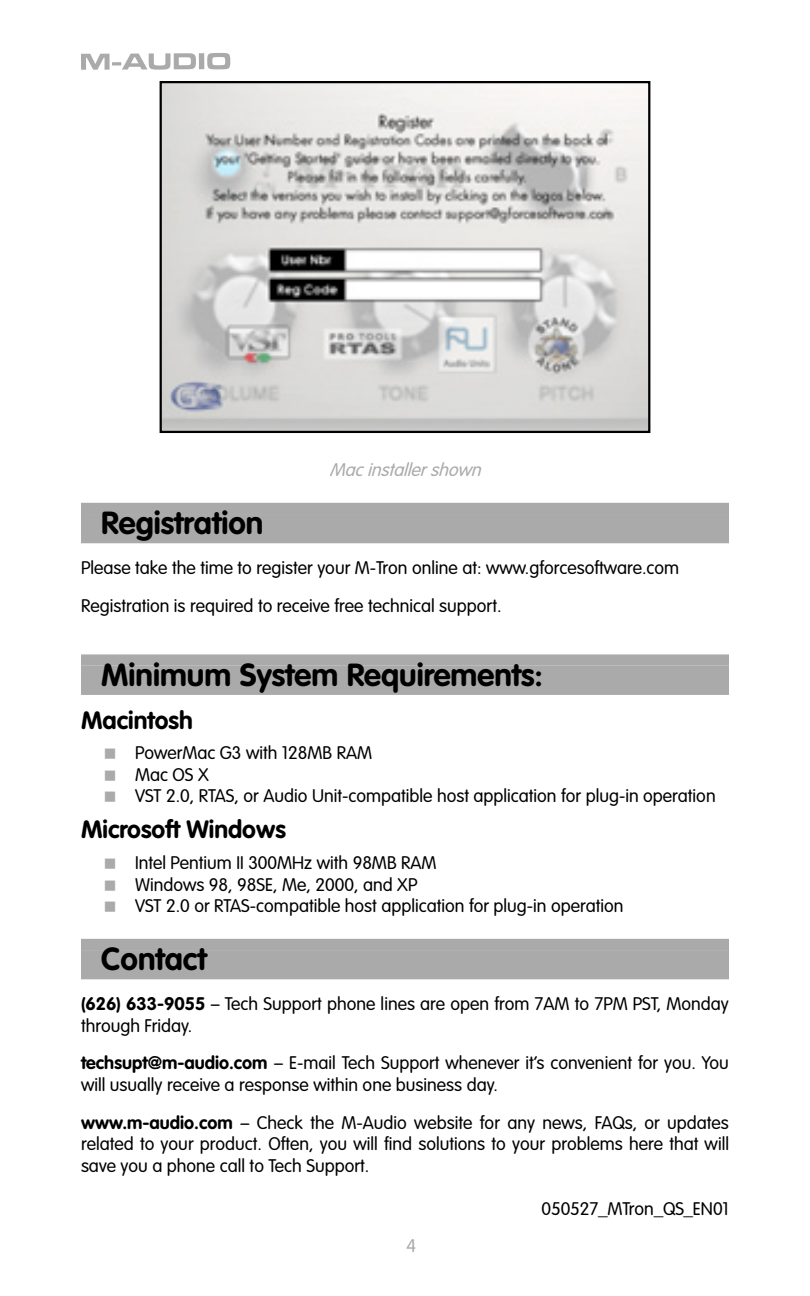
<style>
.page{position:relative;width:810px;height:1296px;background:#fff}
.page>*{position:absolute;margin:0;border:0;box-sizing:border-box;transform-origin:0 0}
.t1{font:700 31.5px "VAG Rounded";color:#000}
.t2{font:700 24.75px "VAG Rounded";color:#000}
.t3{font:300 18px/21.6px "VAG Rounded";color:#000}
.t4{font:italic 300 18px "VAG Rounded";color:#aaa}
.t5{font:300 18px "VAG Rounded";color:#aaa}
.s1{font-weight:700}
</style>
<div class="page">
<svg style="left:81px;top:53px;width:115px;height:17px"></svg>
<div style="left:199px;top:53px;width:5px;height:16px;background:#aaa"></div>
<svg style="left:207px;top:53px;width:23px;height:16px"></svg>
<div style="left:81px;top:503px;width:648px;height:11px;background:#aaa"></div>
<div style="left:81px;top:514px;width:648px;height:29px;background:#aaa"></div>
<div style="left:81px;top:654px;width:648px;height:12px;background:#aaa"></div>
<div style="left:81px;top:666px;width:648px;height:29px;background:#aaa"></div>
<div style="left:81px;top:939px;width:648px;height:11px;background:#aaa"></div>
<div style="left:81px;top:950px;width:648px;height:29px;background:#aaa"></div>
<img style="left:163px;top:84px;width:484px;height:346px">
<div style="left:160px;top:81px;width:490px;height:352px;border:2px solid #000"></div>
<p class="t4" style="left:330px;top:460px;width:158px">Macinstallershown</p>
<h1 class="t1" style="left:101px;top:505px;width:164px">Registration</h1>
<p class="t3" style="left:81px;top:549px;width:600px;line-height:37.8px">Please take the time to register your M-Tron online at: www.gforcesoftware.com<br>Registration is required to receive free technical support.</p>
<h1 class="t1" style="left:101px;top:656px;width:443px">Minimum System Requirements:</h1>
<h2 class="t2" style="left:81px;top:705px;width:113px">Macintosh</h2>
<p class="t3" style="left:135px;top:742px;width:582px">PowerMac G3 with 128MB RAM<br>Mac OS X<br>VST 2.0, RTAS, or Audio Unit-compatible host application for plug-in operation</p>
<h2 class="t2" style="left:81px;top:815px;width:206px">Microsoft Windows</h2>
<p class="t3" style="left:135px;top:852px;width:490px">Intel Pentium II 300MHz with 98MB RAM<br>Windows 98, 98SE, Me, 2000, and XP<br>VST 2.0 or RTAS-compatible host application for plug-in operation</p>
<h1 class="t1" style="left:101px;top:941px;width:107px">Contact</h1>
<p class="t3" style="left:81px;top:993px;width:649px"><span class="s1">(626) 633-9055</span> – Tech Support phone lines are open from 7AM to 7PM PST, Monday through Friday.</p>
<p class="t3" style="left:81px;top:1052px;width:649px"><span class="s1">techsupt@m-audio.com</span> – E-mail Tech Support whenever it’s convenient for you. You will usually receive a response within one business day.</p>
<p class="t3" style="left:81px;top:1112px;width:650px;text-align:justify"><span class="s1">www.m-audio.com</span> – Check the M-Audio website for any news, FAQs, or updates related to your product. Often, you will find solutions to your problems here that will save you a phone call to Tech Support.</p>
<p class="t3" style="left:541px;top:1198px;width:189px">050527_MTron_QS_EN01</p>
<p class="t5" style="left:406px;top:1235px;width:11px">4</p>
</div>
